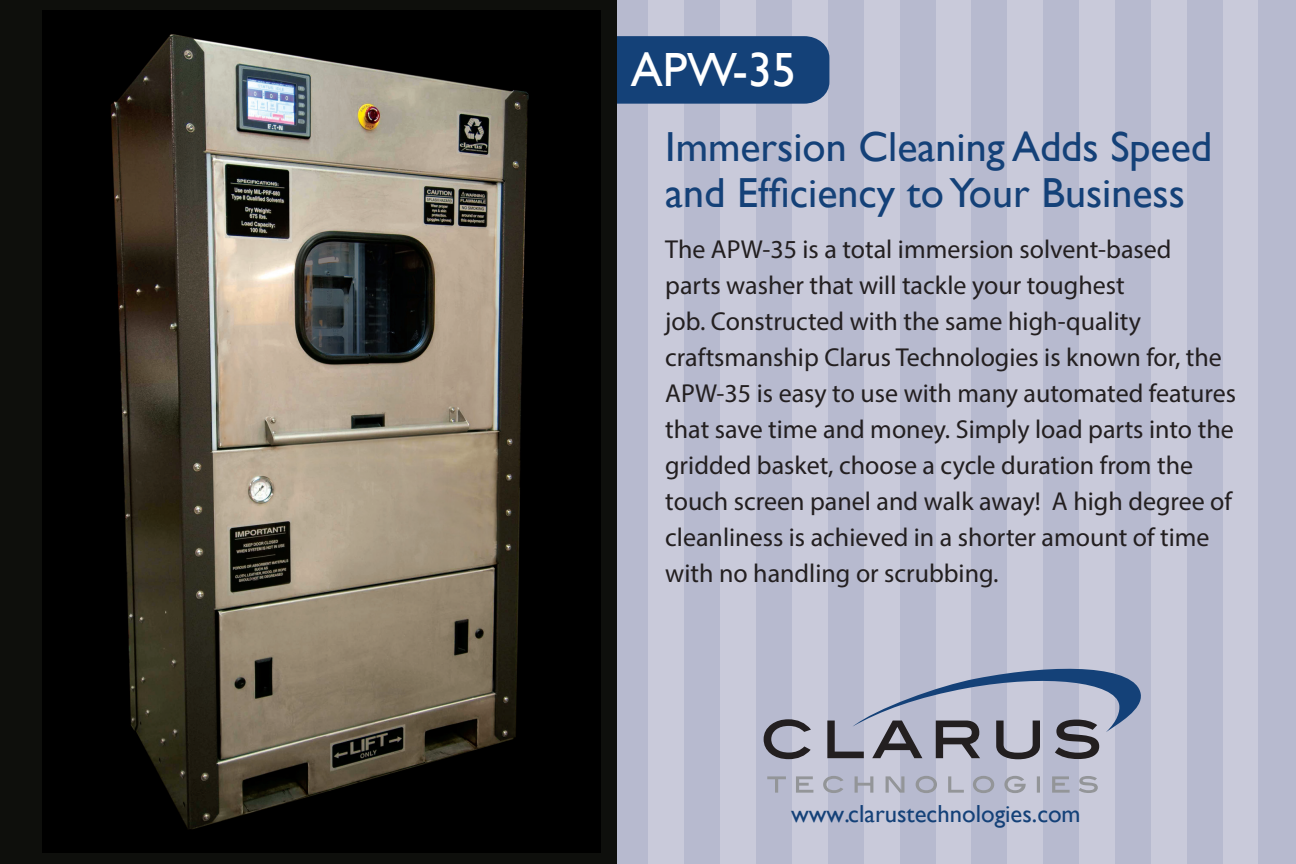
<style>
.page{position:relative;width:1296px;height:864px;background:#fff}
.page>*{position:absolute;margin:0;border:0;box-sizing:border-box;transform-origin:0 0}
.t1{font:48px "Gill Sans";color:#fff}
.t2{font:42px/46px "Gill Sans";color:#144178}
.t3{font:26px/36px "Myriad Pro";color:#231f20}
.t4{font:24.6px "Gill Sans";color:#144178}
</style>
<div class="page">
<div style="left:430px;top:0;width:866px;height:864px;background:#c9cada"></div>
<div style="left:1043px;top:0;width:36px;height:864px;background:#b7bacf"></div>
<div style="left:828px;top:0;width:36px;height:864px;background:#b7bacf"></div>
<div style="left:1115px;top:0;width:36px;height:864px;background:#b7bacf"></div>
<div style="left:900px;top:0;width:36px;height:864px;background:#b7bacf"></div>
<div style="left:1187px;top:0;width:36px;height:864px;background:#b7bacf"></div>
<div style="left:971px;top:0;width:36px;height:864px;background:#b7bacf"></div>
<div style="left:1259px;top:0;width:37px;height:864px;background:#b7bacf"></div>
<div style="left:756px;top:0;width:36px;height:864px;background:#b7bacf"></div>
<div style="left:612px;top:0;width:36px;height:864px;background:#b7bacf"></div>
<div style="left:684px;top:0;width:36px;height:864px;background:#b7bacf"></div>
<div style="left:617px;top:36px;width:212px;height:68px;background:#144178"></div>
<svg style="left:764px;top:668px;width:377px;height:91px"></svg>
<svg style="left:767px;top:776px;width:331px;height:17px"></svg>
<div style="left:0;top:0;width:617px;height:864px;background:#0e0f0c"></div>
<img style="left:43px;top:10px;width:558px;height:843px">
<p class="t1" style="left:631px;top:41px;width:167px">APW-35</p>
<p class="t2" style="left:665px;top:124px;width:548px">Immersion Cleaning Adds Speed and Efficiency to Your Business</p>
<p class="t3" style="left:665px;top:231px;width:572px">The APW-35 is a total immersion solvent-based<br>parts washer that will tackle your toughest<br>job. Constructed with the same high-quality craftsmanship Clarus Technologies is known for, the APW-35 is easy to use with many automated features that save time and money. Simply load parts into the gridded basket, choose a cycle duration from the touch screen panel and walk away! A high degree of cleanliness is achieved in a shorter amount of time with no handling or scrubbing.</p>
<p class="t4" style="left:791px;top:800px;width:291px">www.clarustechnologies.com</p>
</div>
